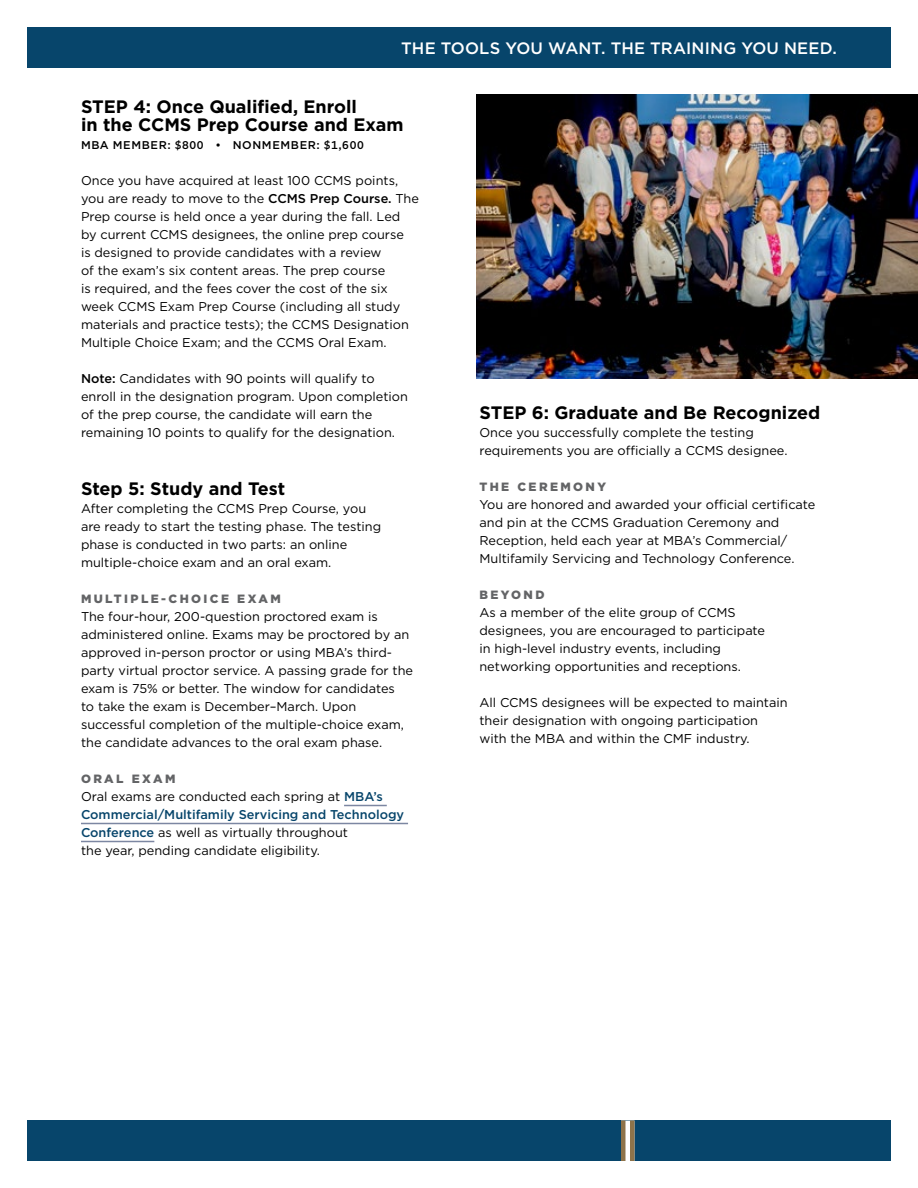
<style>
.page{position:relative;width:918px;height:1188px;background:#fff}
.page>*{position:absolute;margin:0;border:0;box-sizing:border-box;transform-origin:0 0}
.t1{font:700 18px/18px "Gotham";color:#000}
.t2{font:500 16.5px "Gotham";letter-spacing:.01em;color:#fff}
.t3{font:12.75px/18px "Gotham";color:#000}
.t4{font:900 12px "Gotham";letter-spacing:.2em;color:#636466}
.t5{font:500 11.25px "Gotham";letter-spacing:.055em;color:#000}
.s1{font-weight:500}
.s2{font-weight:500;color:#07456b}
</style>
<div class="page">
<div style="left:27px;top:1120px;width:864px;height:41px;background:#07456b"></div>
<svg style="left:625px;top:1120px;width:5px;height:41px"></svg>
<hr style="left:621px;top:1120px;width:4px;height:41px;background:#8e734a">
<hr style="left:630px;top:1120px;width:4px;height:41px;background:#8e734a">
<div style="left:27px;top:27px;width:864px;height:41px;background:#07456b"></div>
<hr style="left:344px;top:805px;width:43px;height:1px;background:#7c87a2">
<hr style="left:81px;top:823px;width:327px;height:1px;background:#7c87a2">
<hr style="left:81px;top:841px;width:73px;height:1px;background:#7c87a2">
<img style="left:476px;top:94px;width:442px;height:285px">
<p class="t2" style="left:401px;top:37px;width:437px">THE TOOLS YOU WANT. THE TRAINING YOU NEED.</p>
<h1 class="t1" style="left:81px;top:97px;width:324px">STEP 4: Once Qualified, Enroll<br>in the CCMS Prep Course and Exam</h1>
<p class="t5" style="left:81px;top:137px;width:284px">MBA MEMBER: $800 • NONMEMBER: $1,600</p>
<p class="t3" style="left:81px;top:171px;width:339px">Once you have acquired at least 100 CCMS points, you are ready to move to the <span class="s1">CCMS Prep Course.</span> The Prep course is held once a year during the fall. Led by current CCMS designees, the online prep course<br>is designed to provide candidates with a review<br>of the exam’s six content areas. The prep course<br>is required, and the fees cover the cost of the six week CCMS Exam Prep Course (including all study materials and practice tests); the CCMS Designation Multiple Choice Exam; and the CCMS Oral Exam.</p>
<p class="t3" style="left:81px;top:369px;width:329px"><span class="s1">Note:</span> Candidates with 90 points will qualify to enroll in the designation program. Upon completion of the prep course, the candidate will earn the remaining 10 points to qualify for the designation.</p>
<h1 class="t1" style="left:81px;top:480px;width:206px">Step 5: Study and Test</h1>
<p class="t3" style="left:81px;top:499px;width:302px">After completing the CCMS Prep Course, you are ready to start the testing phase. The testing phase is conducted in two parts: an online multiple-choice exam and an oral exam.</p>
<p class="t4" style="left:81px;top:590px;width:201px">MULTIPLE-CHOICE EXAM</p>
<p class="t3" style="left:81px;top:607px;width:334px">The four-hour, 200-question proctored exam is administered online. Exams may be proctored by an approved in-person proctor or using MBA’s third&shy;party virtual proctor service. A passing grade for the exam is 75% or better. The window for candidates<br>to take the exam is December–March. Upon successful completion of the multiple-choice exam, the candidate advances to the oral exam phase.</p>
<p class="t4" style="left:81px;top:770px;width:96px">ORAL EXAM</p>
<p class="t3" style="left:81px;top:787px;width:325px">Oral exams are conducted each spring at <span class="s2">MBA’s Commercial/Multifamily Servicing and Technology Conference</span> as well as virtually throughout<br>the year, pending candidate eligibility.</p>
<h1 class="t1" style="left:479px;top:403px;width:342px">STEP 6: Graduate and Be Recognized</h1>
<p class="t3" style="left:479px;top:423px;width:310px">Once you successfully complete the testing requirements you are officially a CCMS designee.</p>
<p class="t4" style="left:479px;top:478px;width:128px">THE CEREMONY</p>
<p class="t3" style="left:479px;top:495px;width:337px">You are honored and awarded your official certificate and pin at the CCMS Graduation Ceremony and Reception, held each year at MBA’s Commercial/ Multifamily Servicing and Technology Conference.</p>
<p class="t4" style="left:479px;top:586px;width:67px">BEYOND</p>
<p class="t3" style="left:479px;top:603px;width:287px">As a member of the elite group of CCMS designees, you are encouraged to participate in high-level industry events, including networking opportunities and receptions.</p>
<p class="t3" style="left:479px;top:693px;width:310px">All CCMS designees will be expected to maintain their designation with ongoing participation with the MBA and within the CMF industry.</p>
</div>
